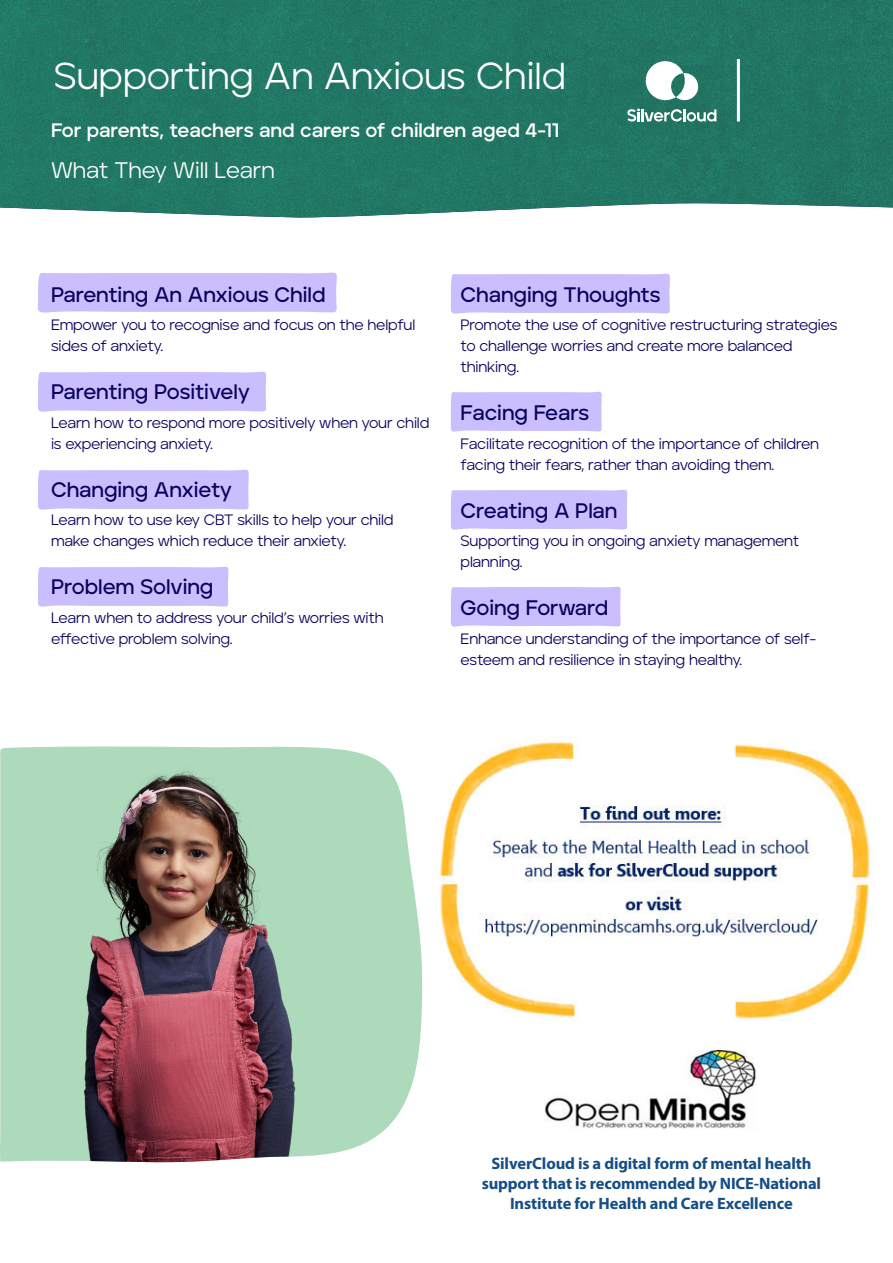
<style>
.page{position:relative;width:893px;height:1263px;background:#fff}
.page>*{position:absolute;margin:0;border:0;box-sizing:border-box;transform-origin:0 0}
.t1{font:37.5px "Aventa";color:#fff}
.t2{font:22.5px "Aventa";color:#fff}
.t3{font:600 21px "Aventa";color:#08015c}
.t4{font:700 19.5px "Aventa";letter-spacing:-.005em;color:#fff}
.t5{font:700 16.5px/19.8px "Myriad Pro";letter-spacing:-.01em;color:#154e85;text-align:center}
.t6{font:15px/21px "Aventa";letter-spacing:-.015em;color:#08015c}
</style>
<div class="page">
<img style="left:0;top:0;width:893px;height:217px">
<hr style="left:737px;top:59px;width:3px;height:63px;background:#fff">
<img style="left:0;top:746px;width:423px;height:416px">
<svg style="left:38px;top:272px;width:299px;height:41px;background:#cdc1fe"></svg>
<div style="left:38px;top:371px;width:228px;height:41px;background:#cabefe"></div>
<svg style="left:38px;top:469px;width:211px;height:41px;background:#cdc1fe"></svg>
<svg style="left:38px;top:566px;width:191px;height:41px;background:#cdc1fe"></svg>
<svg style="left:450px;top:273px;width:220px;height:41px;background:#cdc2fe"></svg>
<svg style="left:450px;top:391px;width:152px;height:41px;background:#cdc2fe"></svg>
<svg style="left:450px;top:489px;width:178px;height:41px;background:#cdc2fe"></svg>
<svg style="left:450px;top:586px;width:171px;height:41px;background:#cdc2fe"></svg>
<svg style="left:643px;top:61px;width:57px;height:41px"></svg>
<svg style="left:627px;top:108px;width:89px;height:14px"></svg>
<img style="left:544px;top:1050px;width:212px;height:79px">
<img style="left:439px;top:741px;width:434px;height:280px">
<h1 class="t1" style="left:54px;top:52px;width:514px">Supporting An Anxious Child</h1>
<h3 class="t4" style="left:51px;top:118px;width:510px">For parents, teachers and carers of children aged 4-11</h3>
<h2 class="t2" style="left:51px;top:156px;width:225px">What They Will Learn</h2>
<h3 class="t3" style="left:51px;top:282px;width:276px">Parenting An Anxious Child</h3>
<p class="t6" style="left:51px;top:314px;width:366px">Empower you to recognise and focus on the helpful sides of anxiety.</p>
<h3 class="t3" style="left:51px;top:379px;width:200px">Parenting Positively</h3>
<p class="t6" style="left:51px;top:412px;width:380px">Learn how to respond more positively when your child is experiencing anxiety.</p>
<h3 class="t3" style="left:51px;top:477px;width:182px">Changing Anxiety</h3>
<p class="t6" style="left:51px;top:509px;width:344px">Learn how to use key CBT skills to help your child make changes which reduce their anxiety.</p>
<h3 class="t3" style="left:51px;top:574px;width:164px">Problem Solving</h3>
<p class="t6" style="left:51px;top:607px;width:334px">Learn when to address your child’s worries with effective problem solving.</p>
<h3 class="t3" style="left:461px;top:282px;width:201px">Changing Thoughts</h3>
<p class="t6" style="left:461px;top:314px;width:378px">Promote the use of cognitive restructuring strategies to challenge worries and create more balanced thinking.</p>
<h3 class="t3" style="left:461px;top:400px;width:130px">Facing Fears</h3>
<p class="t6" style="left:461px;top:433px;width:360px">Facilitate recognition of the importance of children facing their fears, rather than avoiding them.</p>
<h3 class="t3" style="left:461px;top:498px;width:158px">Creating A Plan</h3>
<p class="t6" style="left:461px;top:530px;width:340px">Supporting you in ongoing anxiety management planning.</p>
<h3 class="t3" style="left:461px;top:595px;width:149px">Going Forward</h3>
<p class="t6" style="left:461px;top:628px;width:357px">Enhance understanding of the importance of self&shy;esteem and resilience in staying healthy.</p>
<p class="t5" style="left:482px;top:1153px;width:341px">SilverCloud is a digital form of mental health support that is recommended by NICE-National<br>Institute for Health and Care Excellence</p>
</div>
